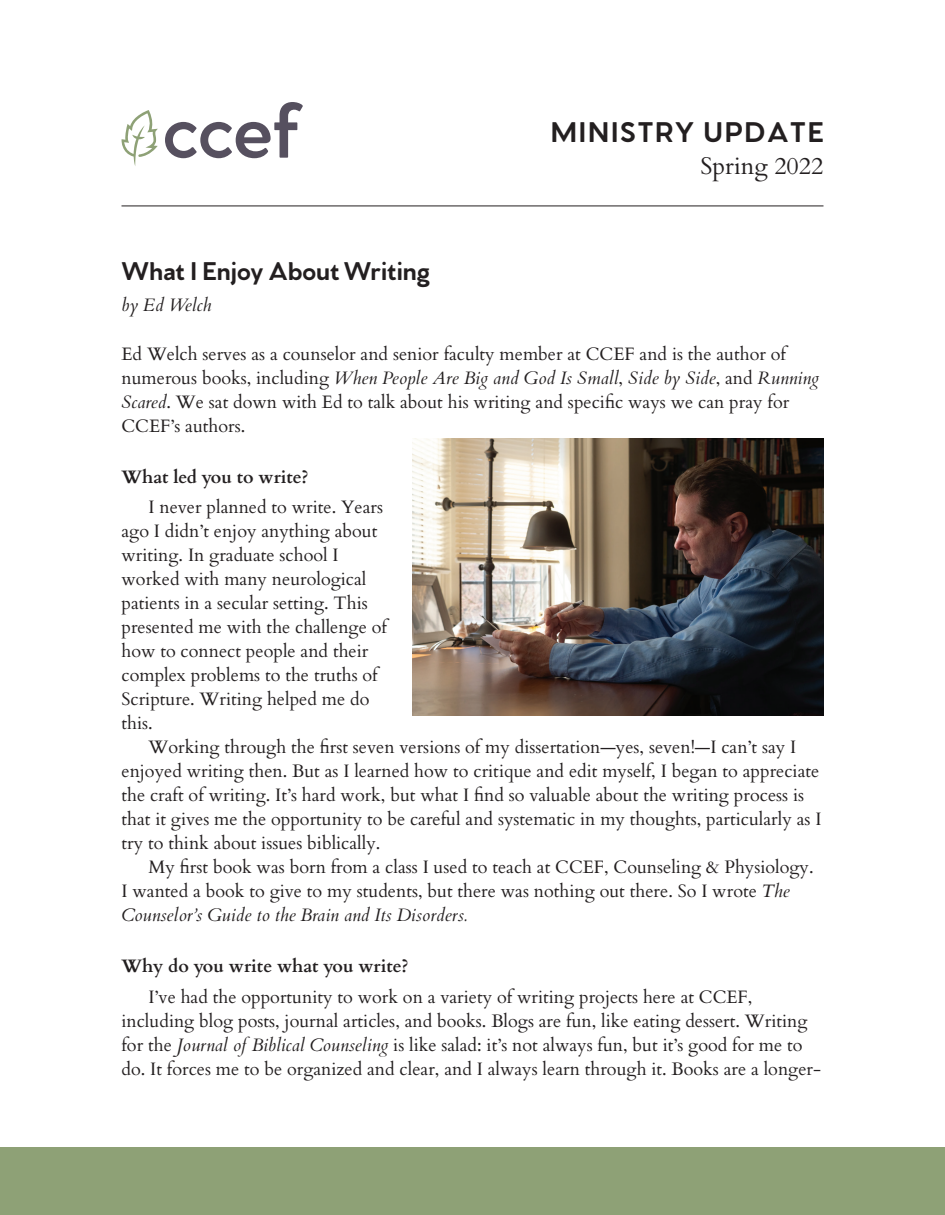
<style>
.page{position:relative;width:945px;height:1215px;background:#fff}
.page>*{position:absolute;margin:0;border:0;box-sizing:border-box;transform-origin:0 0}
.t1{font:600 81.6px "Venti CF";color:#56505f}
.t2{font:700 30px "Venti CF";letter-spacing:.06em;color:#231f20}
.t3{font:700 27px "Venti CF";color:#231f20}
.t4{font:24px "Cardo";color:#231f20}
.t5{font:18px/24px "Cardo";color:#231f20}
.t6{font:700 18px "Cardo";color:#231f20}
.t7{font:italic 18px "Cardo";color:#231f20}
.s1{font-style:italic}
</style>
<div class="page">
<div style="left:0;top:1148px;width:945px;height:67px;background:#8ea176"></div>
<img style="left:412px;top:439px;width:412px;height:277px">
<svg style="left:122px;top:110px;width:36px;height:56px"></svg>
<hr style="left:122px;top:206px;width:702px;height:1px;background:#231f20">
<p class="t1" style="left:163px;top:80px;width:140px">ccef</p>
<p class="t3" style="left:122px;top:255px;width:310px">What I Enjoy About Writing</p>
<p class="t7" style="left:122px;top:294px;width:91px">by Ed Welch</p>
<p class="t2" style="left:551px;top:113px;width:274px">MINISTRY UPDATE</p>
<p class="t4" style="left:700px;top:147px;width:124px">Spring 2022</p>
<p class="t5" style="left:122px;top:341px;width:699px">Ed Welch serves as a counselor and senior faculty member at CCEF and is the author of numerous books, including <span class="s1">When People Are Big and God Is Small</span>, <span class="s1">Side by Side</span>, and <span class="s1">Running Scared</span>. We sat down with Ed to talk about his writing and specific ways we can pray for CCEF’s authors.</p>
<p class="t6" style="left:122px;top:462px;width:189px">What led you to write?</p>
<p class="t5" style="left:122px;top:494px;width:267px;text-indent:27px">I never planned to write. Years ago I didn’t enjoy anything about writing. In graduate school I worked with many neurological patients in a secular setting. This presented me with the challenge of how to connect people and their complex problems to the truths of<br>Scripture. Writing helped me do this.</p>
<p class="t5" style="left:122px;top:734px;width:702px;text-indent:27px">Working through the first seven versions of my dissertation—yes, seven!—I can’t say I enjoyed writing then. But as I learned how to critique and edit myself, I began to appreciate the craft of writing. It’s hard work, but what I find so valuable about the writing process is that it gives me the opportunity to be careful and systematic in my thoughts, particularly as I try to think about issues biblically.</p>
<p class="t5" style="left:122px;top:854px;width:694px;text-indent:27px">My first book was born from a class I used to teach at CCEF, Counseling &amp; Physiology.<br>I wanted a book to give to my students, but there was nothing out there. So I wrote <span class="s1">The<br>Counselor’s Guide to the Brain and Its Disorders.</span></p>
<p class="t6" style="left:122px;top:952px;width:289px">Why do you write what you write?</p>
<p class="t5" style="left:122px;top:984px;width:701px;text-indent:27px">I’ve had the opportunity to work on a variety of writing projects here at CCEF, including blog posts, journal articles, and books. Blogs are fun, like eating dessert. Writing for the <span class="s1">Journal of Biblical Counseling</span> is like salad: it’s not always fun, but it’s good for me to do. It forces me to be organized and clear, and I always learn through it. Books are a longer-</p>
</div>
